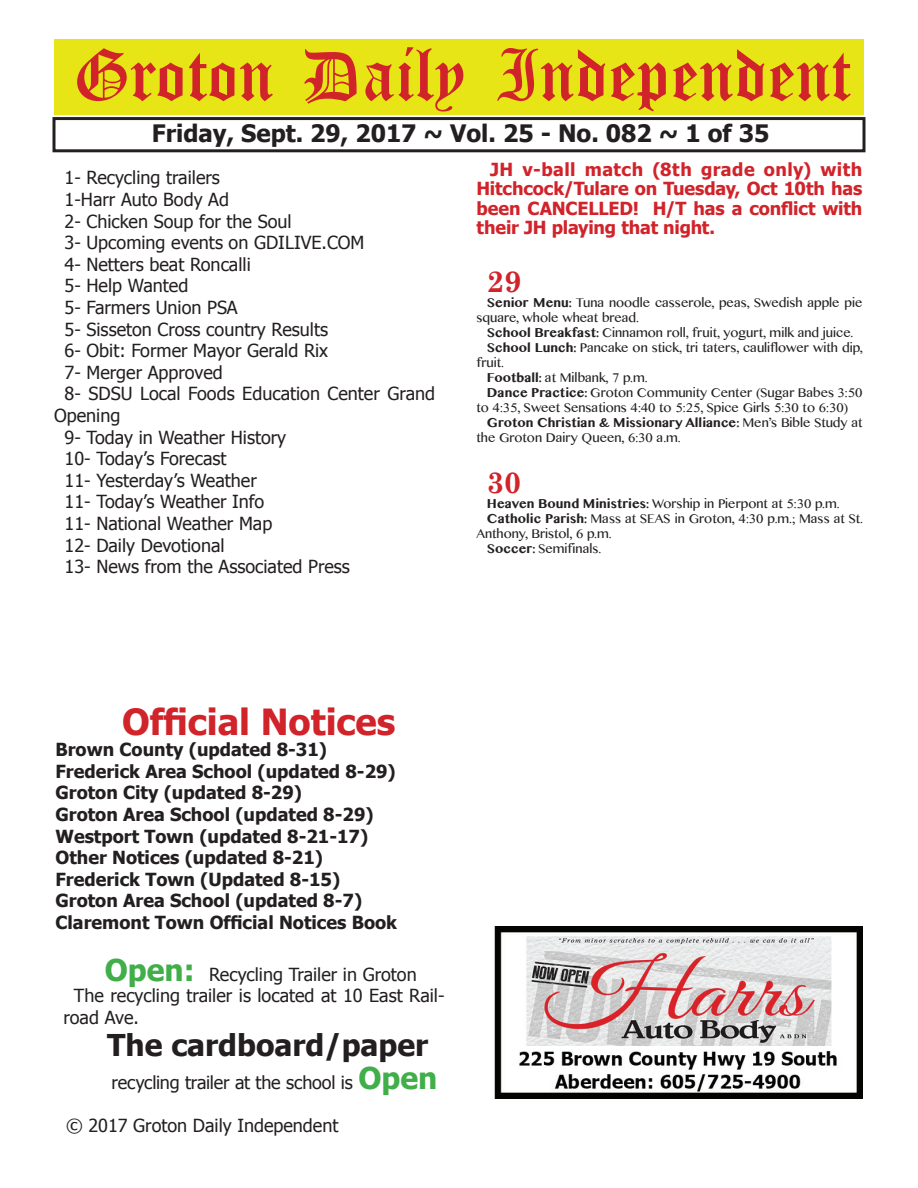
<style>
.page{position:relative;width:918px;height:1188px;background:#fff}
.page>*{position:absolute;margin:0;border:0;box-sizing:border-box;transform-origin:0 0}
.t1{font:54px "Old English Five";color:#d1232a}
.t2{font:700 36px "Tahoma";color:#d1232a}
.t3{font:700 30px "Tahoma";color:#231f20}
.t4{font:700 30px "Century Schoolbook";color:#d1232a}
.t5{font:700 24px "Tahoma";color:#231f20}
.t6{font:18px "Tahoma";color:#231f20}
.t7{font:700 18px/21.6px "Tahoma";color:#231f20}
.t8{font:700 18px/19.5px "Tahoma";letter-spacing:-.01em;color:#d1232a;text-align:justify}
.t9{font:15px/15px "Khmer MN";color:#231f20}
.t10{font:700 15px "Khmer MN";color:#231f20}
.s1{font-weight:700}
.s2{font-weight:400}
.s3{font-weight:700;font-size:30px;color:#40ae49}
</style>
<div class="page">
<div style="left:52px;top:117px;width:814px;height:35px;border:3px solid #231f20"></div>
<div style="left:54px;top:40px;width:810px;height:75px;background:#e7e515"></div>
<img style="left:494px;top:926px;width:369px;height:172px">
<h1 class="t1" style="left:73px;top:50px;width:779px">Groton Daily Independent</h1>
<h3 class="t5" style="left:152px;top:116px;width:619px">Friday, Sept. 29, 2017 ~ Vol. 25 - No. 082 ~ 1 of 35</h3>
<p class="t6" style="left:65px;top:166px;width:157px">1- Recycling trailers</p>
<p class="t6" style="left:65px;top:187px;width:166px">1-Harr Auto Body Ad</p>
<p class="t6" style="left:65px;top:209px;width:229px">2- Chicken Soup for the Soul</p>
<p class="t6" style="left:65px;top:231px;width:301px">3- Upcoming events on GDILIVE.COM</p>
<p class="t6" style="left:65px;top:252px;width:188px">4- Netters beat Roncalli</p>
<p class="t6" style="left:65px;top:274px;width:125px">5- Help Wanted</p>
<p class="t6" style="left:65px;top:295px;width:175px">5- Farmers Union PSA</p>
<p class="t6" style="left:65px;top:317px;width:265px">5- Sisseton Cross country Results</p>
<p class="t6" style="left:65px;top:339px;width:265px">6- Obit: Former Mayor Gerald Rix</p>
<p class="t6" style="left:65px;top:360px;width:160px">7- Merger Approved</p>
<p class="t6" style="left:65px;top:382px;width:372px">8- SDSU Local Foods Education Center Grand</p>
<p class="t6" style="left:54px;top:403px;width:68px">Opening</p>
<p class="t6" style="left:65px;top:425px;width:223px">9- Today in Weather History</p>
<p class="t6" style="left:65px;top:447px;width:164px">10- Today’s Forecast</p>
<p class="t6" style="left:65px;top:468px;width:194px">11- Yesterday’s Weather</p>
<p class="t6" style="left:65px;top:490px;width:201px">11- Today’s Weather Info</p>
<p class="t6" style="left:65px;top:511px;width:209px">11- National Weather Map</p>
<p class="t6" style="left:65px;top:533px;width:162px">12- Daily Devotional</p>
<p class="t6" style="left:65px;top:555px;width:287px">13- News from the Associated Press</p>
<p class="t8" style="left:477px;top:158px;width:388px;text-indent:14px">JH v-ball match (8th grade only) with Hitchcock/Tulare on Tuesday, Oct 10th has been CANCELLED! H/T has a conflict with their JH playing that night.</p>
<h3 class="t4" style="left:487px;top:263px;width:36px">29</h3>
<p class="t9" style="left:476px;top:294px;width:387px;text-indent:10px"><span class="s1">Senior Menu:</span> Tuna noodle casserole, peas, Swedish apple pie square, whole wheat bread.</p>
<p class="t9" style="left:487px;top:324px;width:368px"><span class="s1">School Breakfast:</span> Cinnamon roll, fruit, yogurt, milk and juice.</p>
<p class="t9" style="left:487px;top:339px;width:378px"><span class="s1">School Lunch:</span> Pancake on stick, tri taters, cauliflower with dip,</p>
<p class="t9" style="left:476px;top:354px;width:29px">fruit.</p>
<p class="t9" style="left:487px;top:369px;width:162px"><span class="s1">Football:</span> at Milbank, 7 p.m.</p>
<p class="t9" style="left:487px;top:384px;width:377px"><span class="s1">Dance Practice:</span> Groton Community Center (Sugar Babes 3:50</p>
<p class="t9" style="left:476px;top:399px;width:374px">to 4:35, Sweet Sensations 4:40 to 5:25, Spice Girls 5:30 to 6:30)</p>
<p class="t10" style="left:487px;top:413px;width:377px">Groton Christian &amp; Missionary Alliance: <span class="s2">Men’s Bible Study at</span></p>
<p class="t9" style="left:476px;top:429px;width:206px">the Groton Dairy Queen, 6:30 a.m.</p>
<h3 class="t4" style="left:487px;top:464px;width:36px">30</h3>
<p class="t9" style="left:487px;top:495px;width:354px"><span class="s1">Heaven Bound Ministries:</span> Worship in Pierpont at 5:30 p.m.</p>
<p class="t9" style="left:487px;top:510px;width:378px"><span class="s1">Catholic Parish:</span> Mass at SEAS in Groton, 4:30 p.m.; Mass at St.</p>
<p class="t9" style="left:476px;top:525px;width:137px">Anthony, Bristol, 6 p.m.</p>
<p class="t9" style="left:487px;top:540px;width:116px"><span class="s1">Soccer:</span> Semifinals.</p>
<h2 class="t2" style="left:122px;top:696px;width:275px">Official Notices</h2>
<p class="t7" style="left:56px;top:738px;width:343px">Brown County (updated 8-31)<br>Frederick Area School (updated 8-29)<br>Groton City (updated 8-29)<br>Groton Area School (updated 8-29)<br>Westport Town (updated 8-21-17)<br>Other Notices (updated 8-21)<br>Frederick Town (Updated 8-15)<br>Groton Area School (updated 8-7)<br>Claremont Town Official Notices Book</p>
<p class="t6" style="left:105px;top:962px;width:314px"><span class="s3">Open:</span> Recycling Trailer in Groton</p>
<p class="t6" style="left:74px;top:984px;width:372px">The recycling trailer is located at 10 East Rail-</p>
<p class="t6" style="left:63px;top:1005px;width:77px">road Ave.</p>
<h3 class="t3" style="left:107px;top:1024px;width:323px">The cardboard/paper</h3>
<p class="t6" style="left:112px;top:1070px;width:327px">recycling trailer at the school is <span class="s3">Open</span></p>
<p class="t6" style="left:66px;top:1113px;width:274px">© 2017 Groton Daily Independent</p>
</div>
